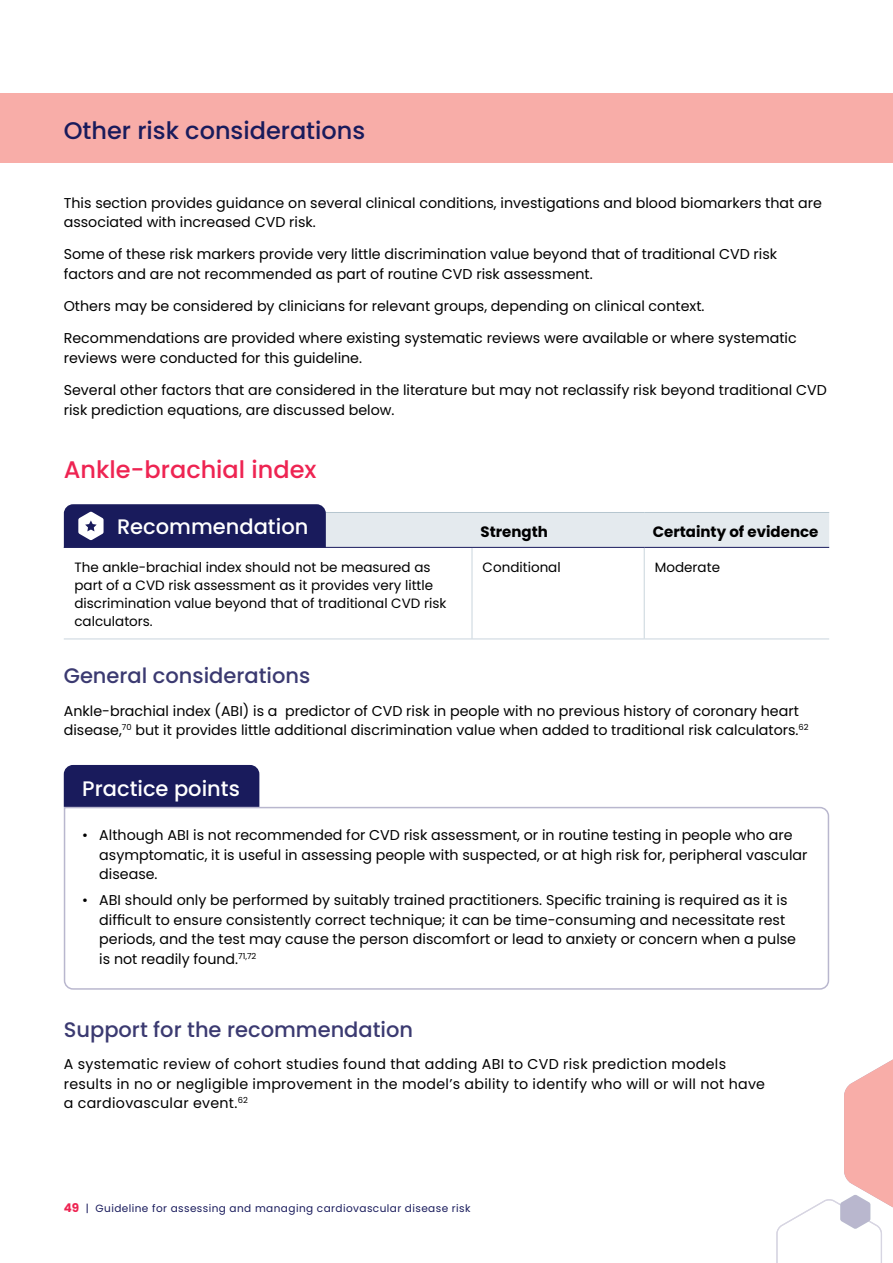
<style>
.page{position:relative;width:893px;height:1263px;background:#fff}
.page>*{position:absolute;margin:0;border:0;box-sizing:border-box;transform-origin:0 0}
.t1{font:500 24px "Poppins";color:#191b5c}
.t2{font:500 24px "Poppins";color:#ee2452}
.t3{font:500 21px "Poppins";color:#3b3a71}
.t4{font:500 21px "Poppins";color:#fff}
.t5{font:700 15px "Poppins";color:#000}
.t6{font:14.25px/19.5px "Poppins";color:#000}
.t7{font:14.25px/19.5px "Poppins";letter-spacing:.02em;color:#000}
.t8{font:13.5px/18px "Poppins";color:#000}
.t9{font:10.5px "Poppins";letter-spacing:.04em;color:#191b5c}
.s1{font-weight:700;font-size:12px;color:#ee2452}
</style>
<div class="page">
<div style="left:0;top:94px;width:893px;height:69px;background:#f8ada8"></div>
<hr style="left:472px;top:548px;width:1px;height:90px;background:#c9d5dd">
<hr style="left:644px;top:548px;width:1px;height:90px;background:#c9d5dd">
<hr style="left:64px;top:638px;width:408px;height:1px;background:#c9d5dd">
<hr style="left:472px;top:638px;width:172px;height:1px;background:#c9d5dd">
<hr style="left:644px;top:638px;width:185px;height:1px;background:#c9d5dd">
<svg style="left:63px;top:806px;width:767px;height:184px"></svg>
<svg style="left:776px;top:1059px;width:117px;height:204px"></svg>
<div style="left:63px;top:765px;width:197px;height:42px;background:#191b5c"></div>
<svg style="left:63px;top:504px;width:766px;height:44px;background:#a2a6be"></svg>
<h1 class="t1" style="left:64px;top:117px;width:303px">Other risk considerations</h1>
<p class="t6" style="left:64px;top:193px;width:760px">This section provides guidance on several clinical conditions, investigations and blood biomarkers that are associated with increased CVD risk.</p>
<p class="t6" style="left:64px;top:245px;width:715px">Some of these risk markers provide very little discrimination value beyond that of traditional CVD risk factors and are not recommended as part of routine CVD risk assessment.</p>
<p class="t6" style="left:64px;top:296px;width:642px">Others may be considered by clinicians for relevant groups, depending on clinical context.</p>
<p class="t6" style="left:64px;top:329px;width:734px">Recommendations are provided where existing systematic reviews were available or where systematic reviews were conducted for this guideline.</p>
<p class="t6" style="left:64px;top:380px;width:764px">Several other factors that are considered in the literature but may not reclassify risk beyond traditional CVD risk prediction equations, are discussed below.</p>
<h1 class="t2" style="left:64px;top:456px;width:254px">Ankle-brachial index</h1>
<h2 class="t4" style="left:117px;top:515px;width:193px">Recommendation</h2>
<p class="t5" style="left:480px;top:523px;width:69px">Strength</p>
<p class="t5" style="left:653px;top:523px;width:167px">Certainty of evidence</p>
<p class="t8" style="left:74px;top:558px;width:373px">The ankle-brachial index should not be measured as part of a CVD risk assessment as it provides very little discrimination value beyond that of traditional CVD risk calculators.</p>
<p class="t8" style="left:483px;top:558px;width:80px">Conditional</p>
<p class="t8" style="left:655px;top:558px;width:67px">Moderate</p>
<h2 class="t3" style="left:64px;top:664px;width:248px">General considerations</h2>
<p class="t6" style="left:64px;top:701px;width:746px">Ankle-brachial index (ABI) is a predictor of CVD risk in people with no previous history of coronary heart disease,<sup>70</sup> but it provides little additional discrimination value when added to traditional risk calculators.<sup>62</sup></p>
<h2 class="t4" style="left:82px;top:776px;width:159px">Practice points</h2>
<p class="t6" style="left:99px;top:826px;width:710px;text-indent:-17px">• Although ABI is not recommended for CVD risk assessment, or in routine testing in people who are asymptomatic, it is useful in assessing people with suspected, or at high risk for, peripheral vascular disease.</p>
<p class="t6" style="left:99px;top:890px;width:698px;text-indent:-17px">• ABI should only be performed by suitably trained practitioners. Specific training is required as it is difficult to ensure consistently correct technique; it can be time-consuming and necessitate rest periods, and the test may cause the person discomfort or lead to anxiety or concern when a pulse is not readily found.<sup>71,72</sup></p>
<h2 class="t3" style="left:64px;top:1017px;width:351px">Support for the recommendation</h2>
<p class="t7" style="left:64px;top:1054px;width:703px">A systematic review of cohort studies found that adding ABI to CVD risk prediction models results in no or negligible improvement in the model’s ability to identify who will or will not have a cardiovascular event.<sup>62</sup></p>
<p class="t9" style="left:64px;top:1202px;width:408px"><span class="s1">49</span> | Guideline for assessing and managing cardiovascular disease risk</p>
</div>
